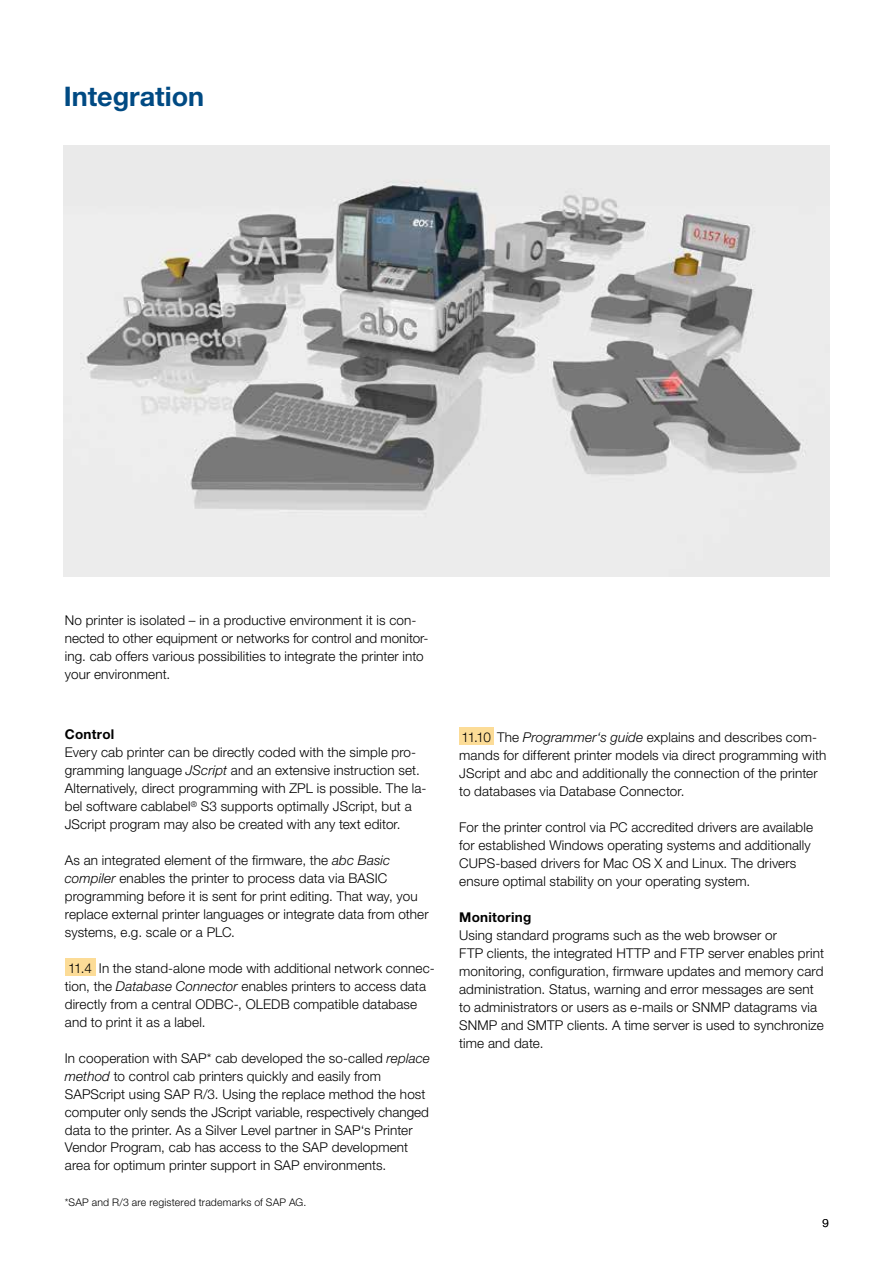
<style>
.page{position:relative;width:893px;height:1263px;background:#fff}
.page>*{position:absolute;margin:0;border:0;box-sizing:border-box;transform-origin:0 0}
.t1{font:700 27px "Helvetica Neue";color:#004a83}
.t2{font:300 13.5px/18px "Helvetica Neue";letter-spacing:.01em;color:#000}
.t3{font:700 13.5px "Helvetica Neue";letter-spacing:.02em;color:#000}
.t4{font:300 11.25px "Helvetica Neue";color:#000}
.t5{font:300 10.5px "Helvetica Neue";letter-spacing:.015em;color:#000}
.s1{font-style:italic}
</style>
<div class="page">
<img style="left:64px;top:146px;width:765px;height:430px">
<div style="left:65px;top:959px;width:30px;height:17px;background:#fcdc97"></div>
<div style="left:459px;top:728px;width:34px;height:17px;background:#fcdc97"></div>
<h1 class="t1" style="left:64px;top:80px;width:142px">Integration</h1>
<p class="t2" style="left:65px;top:611px;width:365px">No printer is isolated – in a productive environment it is con&shy;nected to other equipment or networks for control and monitor&shy;ing. cab offers various possibilities to integrate the printer into your environment.</p>
<p class="t3" style="left:65px;top:726px;width:51px">Control</p>
<p class="t2" style="left:65px;top:743px;width:363px">Every cab printer can be directly coded with the simple pro&shy;gramming language <span class="s1">JScript</span> and an extensive instruction set.<br>Alternatively, direct programming with ZPL is possible. The la&shy;bel software cablabel<sup>®</sup> S3 supports optimally JScript, but a JScript program may also be created with any text editor.</p>
<p class="t2" style="left:65px;top:851px;width:365px">As an integrated element of the firmware, the <span class="s1">abc Basic compiler</span> enables the printer to process data via BASIC programming before it is sent for print editing. That way, you replace external printer languages or integrate data from other systems, e.g. scale or a PLC.</p>
<p class="t2" style="left:65px;top:959px;width:371px">11.4 In the stand-alone mode with additional network connec&shy;tion, the <span class="s1">Database Connector</span> enables printers to access data directly from a central ODBC-, OLEDB compatible database and to print it as a label.</p>
<p class="t2" style="left:65px;top:1049px;width:367px">In cooperation with SAP* cab developed the so-called <span class="s1">replace method</span> to control cab printers quickly and easily from SAPScript using SAP R/3. Using the replace method the host computer only sends the JScript variable, respectively changed data to the printer. As a Silver Level partner in SAP‘s Printer</p>
<p class="t2" style="left:65px;top:1138px;width:345px">Vendor Program, cab has access to the SAP development area for optimum printer support in SAP environments.</p>
<p class="t5" style="left:65px;top:1195px;width:243px">*SAP and R/3 are registered trademarks of SAP AG.</p>
<p class="t2" style="left:459px;top:728px;width:369px">11.10 The <span class="s1">Programmer‘s guide</span> explains and describes com&shy;mands for different printer models via direct programming with JScript and abc and additionally the connection of the printer to databases via Database Connector.</p>
<p class="t2" style="left:459px;top:818px;width:355px">For the printer control via PC accredited drivers are available for established Windows operating systems and additionally CUPS-based drivers for Mac OS X and Linux. The drivers ensure optimal stability on your operating system.</p>
<p class="t3" style="left:459px;top:909px;width:74px">Monitoring</p>
<p class="t2" style="left:459px;top:926px;width:366px">Using standard programs such as the web browser or<br>FTP clients, the integrated HTTP and FTP server enables print monitoring, configuration, firmware updates and memory card administration. Status, warning and error messages are sent to administrators or users as e-mails or SNMP datagrams via SNMP and SMTP clients. A time server is used to synchronize time and date.</p>
<p class="t4" style="left:822px;top:1216px;width:8px">9</p>
</div>
